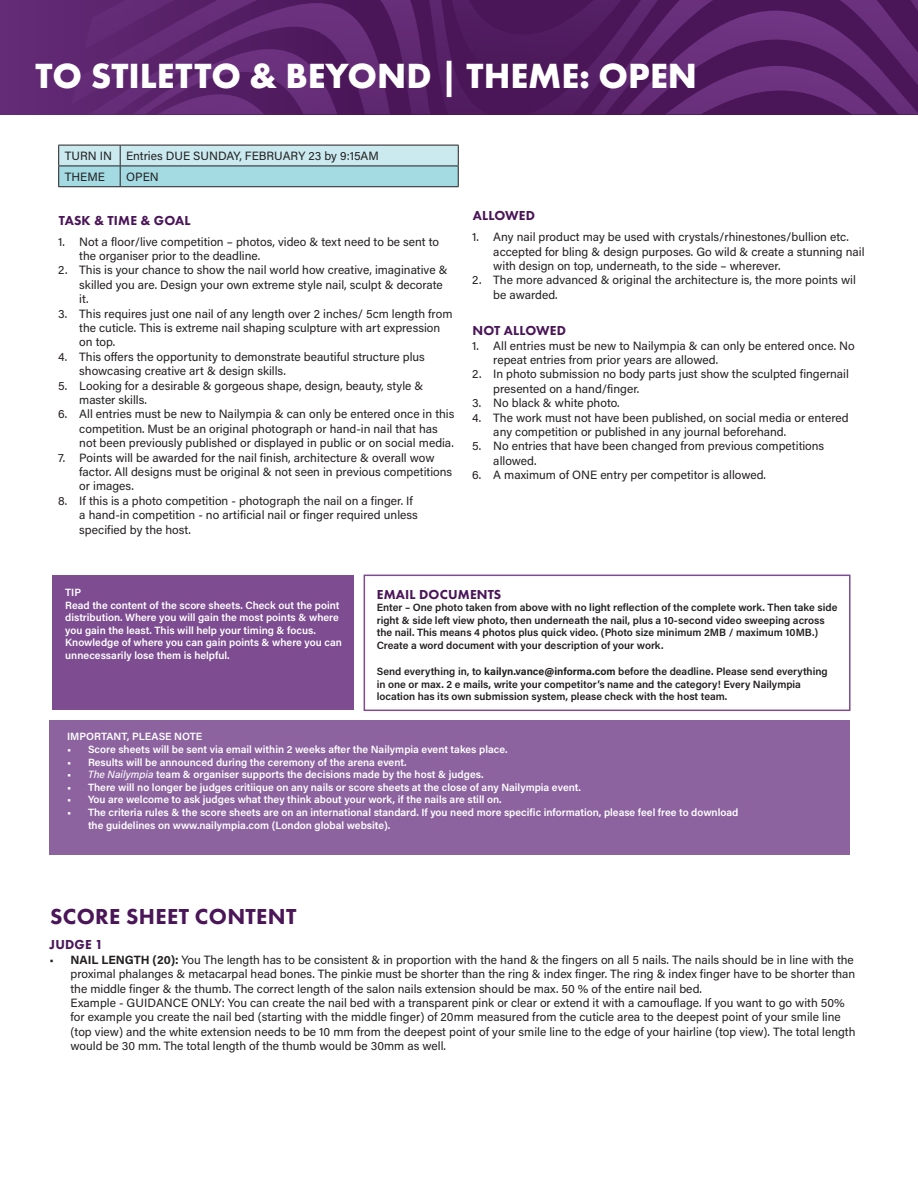
<style>
.page{position:relative;width:918px;height:1188px;background:#fff}
.page>*{position:absolute;margin:0;border:0;box-sizing:border-box;transform-origin:0 0}
.t1{font:700 36.3px "Futura PT";color:#fff}
.t2{font:800 22.5px "Futura PT";letter-spacing:.015em;color:#4a1658}
.NUMBERED_LIST{font:800 13.5px "Futura PT";letter-spacing:.015em;color:#4a1658}
.NUMBERED_LIST-2{font:12px/14.4px "Acumin Pro";color:#231f20}
.t3{font:600 10.5px/12.6px "Acumin Pro";color:#fff}
.t4{font:600 10.5px/12.6px "Acumin Pro";color:#231f20}
.s1{font-weight:700}
.s2{font-weight:500;font-style:italic}
</style>
<div class="page">
<div style="left:0;top:0;width:918px;height:114px;background:#612973"></div>
<svg style="left:171px;top:0;width:741px;height:3px"></svg>
<svg style="left:160px;top:3px;width:758px;height:111px"></svg>
<div style="left:50px;top:720px;width:800px;height:135px;background:#8c639f"></div>
<div style="left:52px;top:575px;width:302px;height:135px;background:#7d4c91"></div>
<div style="left:364px;top:575px;width:487px;height:136px;border:2px solid #7d4c91"></div>
<svg style="left:58px;top:145px;width:401px;height:41px;background:#b0d9df"></svg>
<hr style="left:58px;top:186px;width:62px;height:1px;background:#231f20">
<hr style="left:120px;top:186px;width:339px;height:1px;background:#231f20">
<p class="t1" style="left:36px;top:53px;width:663px">TO STILETTO &amp; BEYOND | THEME: OPEN</p>
<p class="NUMBERED_LIST-2" style="left:65px;top:148px;width:49px">TURN IN</p>
<p class="NUMBERED_LIST-2" style="left:126px;top:148px;width:254px">Entries DUE SUNDAY, FEBRUARY 23 by 9:15AM</p>
<p class="NUMBERED_LIST-2" style="left:65px;top:169px;width:42px">THEME</p>
<p class="NUMBERED_LIST-2" style="left:126px;top:169px;width:34px">OPEN</p>
<p class="NUMBERED_LIST" style="left:59px;top:212px;width:133px">TASK &amp; TIME &amp; GOAL</p>
<p class="NUMBERED_LIST-2" style="left:79px;top:234px;width:361px;text-indent:-21px">1. Not a floor/live competition – photos, video &amp; text need to be sent to the organiser prior to the deadline.</p>
<p class="NUMBERED_LIST-2" style="left:79px;top:263px;width:370px;text-indent:-21px">2. This is your chance to show the nail world how creative, imaginative &amp; skilled you are. Design your own extreme style nail, sculpt &amp; decorate it.</p>
<p class="NUMBERED_LIST-2" style="left:79px;top:306px;width:375px;text-indent:-21px">3. This requires just one nail of any length over 2 inches/ 5cm length from the cuticle. This is extreme nail shaping sculpture with art expression on top.</p>
<p class="NUMBERED_LIST-2" style="left:79px;top:349px;width:347px;text-indent:-21px">4. This offers the opportunity to demonstrate beautiful structure plus showcasing creative art &amp; design skills.</p>
<p class="NUMBERED_LIST-2" style="left:79px;top:378px;width:346px;text-indent:-21px">5. Looking for a desirable &amp; gorgeous shape, design, beauty, style &amp; master skills.</p>
<p class="NUMBERED_LIST-2" style="left:79px;top:407px;width:377px;text-indent:-21px">6. All entries must be new to Nailympia &amp; can only be entered once in this competition. Must be an original photograph or hand-in nail that has not been previously published or displayed in public or on social media.</p>
<p class="NUMBERED_LIST-2" style="left:79px;top:450px;width:374px;text-indent:-21px">7. Points will be awarded for the nail finish, architecture &amp; overall wow factor. All designs must be original &amp; not seen in previous competitions or images.</p>
<p class="NUMBERED_LIST-2" style="left:79px;top:493px;width:340px;text-indent:-21px">8. If this is a photo competition - photograph the nail on a finger. If a hand-in competition - no artificial nail or finger required unless specified by the host.</p>
<p class="NUMBERED_LIST" style="left:473px;top:207px;width:64px">ALLOWED</p>
<p class="NUMBERED_LIST-2" style="left:493px;top:229px;width:373px;text-indent:-21px">1. Any nail product may be used with crystals/rhinestones/bullion etc. accepted for bling &amp; design purposes. Go wild &amp; create a stunning nail with design on top, underneath, to the side – wherever.</p>
<p class="NUMBERED_LIST-2" style="left:493px;top:272px;width:364px;text-indent:-21px">2. The more advanced &amp; original the architecture is, the more points wil be awarded.</p>
<p class="NUMBERED_LIST" style="left:472px;top:322px;width:95px">NOT ALLOWED</p>
<p class="NUMBERED_LIST-2" style="left:493px;top:338px;width:363px;text-indent:-21px">1. All entries must be new to Nailympia &amp; can only be entered once. No repeat entries from prior years are allowed.</p>
<p class="NUMBERED_LIST-2" style="left:493px;top:367px;width:357px;text-indent:-21px">2. In photo submission no body parts just show the sculpted fingernail presented on a hand/finger.</p>
<p class="NUMBERED_LIST-2" style="left:472px;top:395px;width:149px">3. No black &amp; white photo.</p>
<p class="NUMBERED_LIST-2" style="left:493px;top:410px;width:357px;text-indent:-21px">4. The work must not have been published, on social media or entered any competition or published in any journal beforehand.</p>
<p class="NUMBERED_LIST-2" style="left:493px;top:439px;width:332px;text-indent:-21px">5. No entries that have been changed from previous competitions allowed.</p>
<p class="NUMBERED_LIST-2" style="left:472px;top:467px;width:295px">6. A maximum of ONE entry per competitor is allowed.</p>
<p class="t3" style="left:65px;top:586px;width:18px">TIP</p>
<p class="t3" style="left:65px;top:598px;width:278px">Read the content of the score sheets. Check out the point distribution. Where you will gain the most points &amp; where you gain the least. This will help your timing &amp; focus.<br>Knowledge of where you can gain points &amp; where you can unnecessarily lose them is helpful.</p>
<p class="NUMBERED_LIST" style="left:377px;top:586px;width:126px">EMAIL DOCUMENTS</p>
<p class="t4" style="left:377px;top:601px;width:462px">Enter – One photo taken from above with no light reflection of the complete work. Then take side right &amp; side left view photo, then underneath the nail, plus a 10-second video sweeping across the nail. This means 4 photos plus quick video. (Photo size minimum 2MB / maximum 10MB.)<br>Create a word document with your description of your work.</p>
<p class="t4" style="left:377px;top:665px;width:453px">Send everything in, to <span class="s1">kailyn.vance@informa.com</span> before the deadline. Please send everything in one or max. 2 e mails, write your competitor’s name and the category! Every Nailympia location has its own submission system, please check with the host team.</p>
<p class="t3" style="left:67px;top:730px;width:137px">IMPORTANT, PLEASE NOTE</p>
<p class="t3" style="left:67px;top:743px;width:442px">• Score sheets will be sent via email within 2 weeks after the Nailympia event takes place.</p>
<p class="t3" style="left:67px;top:755px;width:341px">• Results will be announced during the ceremony of the arena event.</p>
<p class="t3" style="left:67px;top:768px;width:418px">• <span class="s2">The Nailympia</span> team &amp; organiser supports the decisions made by the host &amp; judges.</p>
<p class="t3" style="left:67px;top:780px;width:515px">• There will no longer be judges critiique on any nails or score sheets at the close of any Nailympia event.</p>
<p class="t3" style="left:67px;top:793px;width:436px">• You are welcome to ask judges what they think about your work, if the nails are still on.</p>
<p class="t3" style="left:88px;top:806px;width:652px;text-indent:-21px">• The criteria rules &amp; the score sheets are on an international standard. If you need more specific information, please feel free to download the guidelines on www.nailympia.com (London global website).</p>
<p class="t2" style="left:50px;top:903px;width:248px">SCORE SHEET CONTENT</p>
<p class="NUMBERED_LIST" style="left:50px;top:936px;width:55px">JUDGE 1</p>
<p class="NUMBERED_LIST-2" style="left:71px;top:952px;width:786px;text-indent:-21px">• <span class="s1">NAIL LENGTH (20):</span> You The length has to be consistent &amp; in proportion with the hand &amp; the fingers on all 5 nails. The nails should be in line with the proximal phalanges &amp; metacarpal head bones. The pinkie must be shorter than the ring &amp; index finger. The ring &amp; index finger have to be shorter than the middle finger &amp; the thumb. The correct length of the salon nails extension should be max. 50 % of the entire nail bed.<br>Example - GUIDANCE ONLY: You can create the nail bed with a transparent pink or clear or extend it with a camouflage. If you want to go with 50% for example you create the nail bed (starting with the middle finger) of 20mm measured from the cuticle area to the deepest point of your smile line (top view) and the white extension needs to be 10 mm from the deepest point of your smile line to the edge of your hairline (top view). The total length would be 30 mm. The total length of the thumb would be 30mm as well.</p>
</div>
